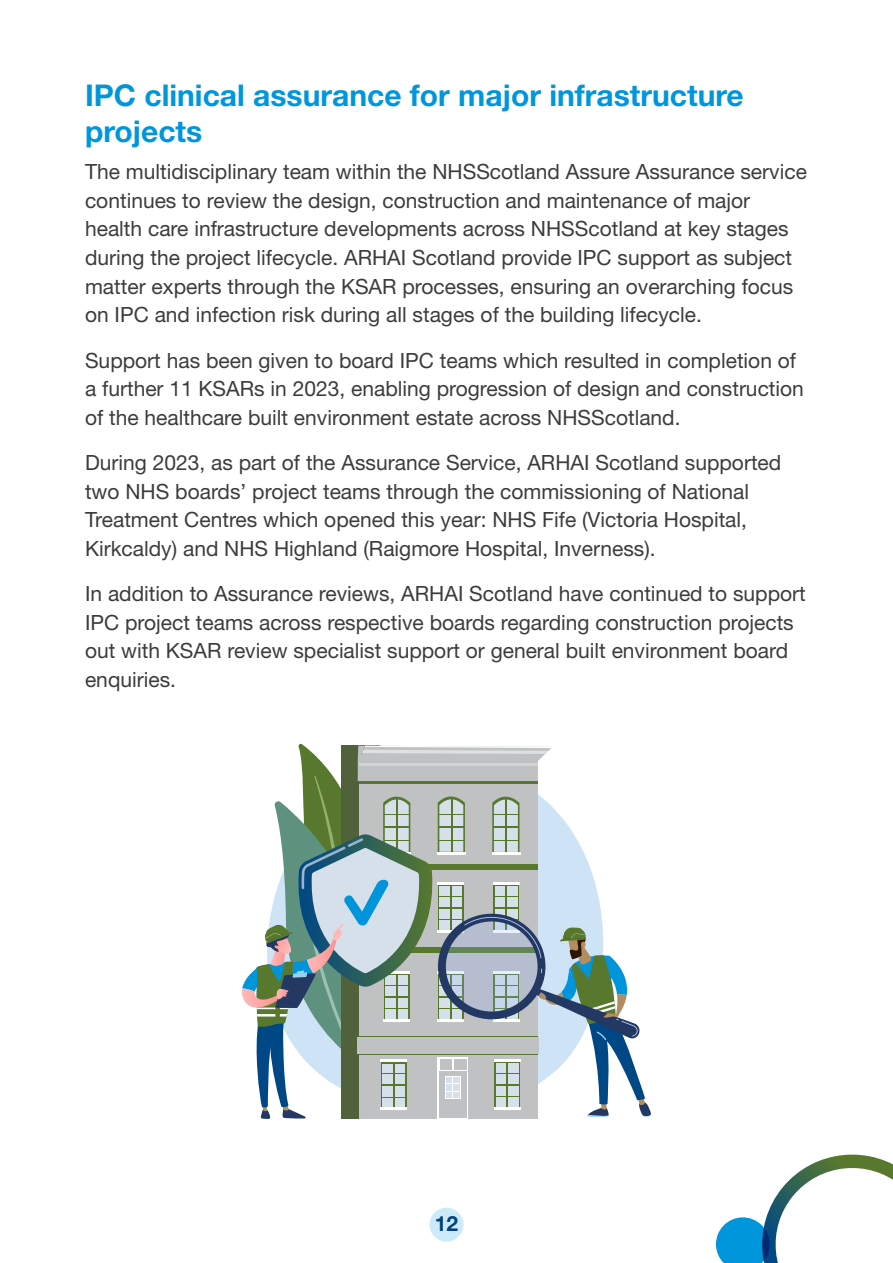
<style>
.page{position:relative;width:893px;height:1263px;background:#fff}
.page>*{position:absolute;margin:0;border:0;box-sizing:border-box;transform-origin:0 0}
.Section_subtitle__h2{font:700 30px/36px "Helvetica Neue LT Std";color:#0096dc}
.Body_text{font:21px/28.5px "Helvetica Neue LT Std";color:#3c3c3b}
.t1{font:700 21px "Helvetica Neue LT Std";color:#004380}
</style>
<div class="page">
<div style="left:429px;top:1208px;width:34px;height:33px;background:#cceaf8;border-radius:50%"></div>
<svg style="left:716px;top:1154px;width:177px;height:109px"></svg>
<svg style="left:242px;top:744px;width:409px;height:375px"></svg>
<h2 class="Section_subtitle__h2" style="left:85px;top:77px;width:660px">IPC clinical assurance for major infrastructure projects</h2>
<p class="Body_text" style="left:85px;top:157px;width:723px">The multidisciplinary team within the NHSScotland Assure Assurance service continues to review the design, construction and maintenance of major health care infrastructure developments across NHSScotland at key stages during the project lifecycle. ARHAI Scotland provide IPC support as subject matter experts through the KSAR processes, ensuring an overarching focus on IPC and infection risk during all stages of the building lifecycle.</p>
<p class="Body_text" style="left:85px;top:345px;width:720px">Support has been given to board IPC teams which resulted in completion of a further 11 KSARs in 2023, enabling progression of design and construction of the healthcare built environment estate across NHSScotland.</p>
<p class="Body_text" style="left:85px;top:448px;width:698px">During 2023, as part of the Assurance Service, ARHAI Scotland supported two NHS boards’ project teams through the commissioning of National Treatment Centres which opened this year: NHS Fife (Victoria Hospital, Kirkcaldy) and NHS Highland (Raigmore Hospital, Inverness).</p>
<p class="Body_text" style="left:85px;top:579px;width:722px">In addition to Assurance reviews, ARHAI Scotland have continued to support IPC project teams across respective boards regarding construction projects out with KSAR review specialist support or general built environment board enquiries.</p>
<p class="t1" style="left:435px;top:1210px;width:25px">12</p>
</div>
